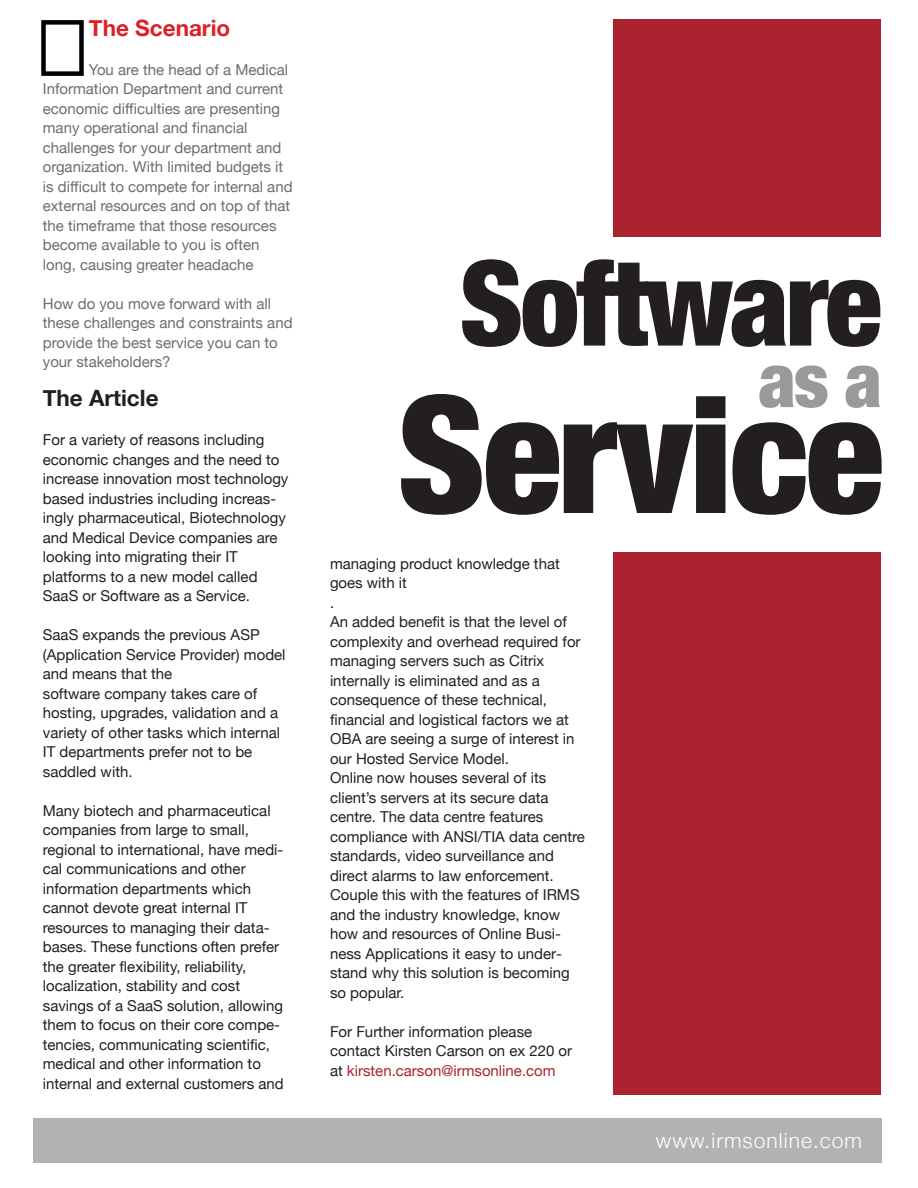
<style>
.page{position:relative;width:918px;height:1188px;background:#fff}
.page>*{position:absolute;margin:0;border:0;box-sizing:border-box;transform-origin:0 0}
.t1{font:900 condensed 163.5px "Helvetica Neue";letter-spacing:-.015em;color:#231f20}
.t2{font:900 condensed 118.5px "Helvetica Neue";letter-spacing:-.025em;color:#231f20}
.t3{font:900 condensed 75px "Helvetica Neue";color:#9a9a9b}
.t4{font:700 22.5px "Helvetica Neue";color:#de1f26}
.t5{font:700 22.5px "Helvetica Neue";color:#231f20}
.t6{font:300 21px "Helvetica Neue";letter-spacing:.05em;color:#fff}
.t7{font:15px/19.5px "Helvetica Neue";color:#231f20}
.t8{font:15px/19.5px "Helvetica Neue";color:#6d6d6d}
.s1{color:#aa232f}
</style>
<div class="page">
<div style="left:33px;top:1118px;width:849px;height:44px;background:#b3b2b2"></div>
<div style="left:613px;top:552px;width:267px;height:543px;background:#aa232f"></div>
<div style="left:613px;top:20px;width:267px;height:217px;background:#aa232f"></div>
<div style="left:41px;top:20px;width:43px;height:56px;border:4px solid #000"></div>
<h3 class="t4" style="left:89px;top:14px;width:143px">The Scenario</h3>
<p class="t8" style="left:43px;top:59px;width:251px;text-indent:46px">You are the head of a Medical Information Department and current economic difficulties are presenting many operational and financial challenges for your department and organization. With limited budgets it is difficult to compete for internal and external resources and on top of that the timeframe that those resources become available to you is often long, causing greater headache</p>
<p class="t8" style="left:43px;top:293px;width:251px">How do you move forward with all these challenges and constraints and provide the best service you can to your stakeholders?</p>
<h3 class="t5" style="left:43px;top:384px;width:117px">The Article</h3>
<p class="t7" style="left:43px;top:430px;width:247px">For a variety of reasons including economic changes and the need to increase innovation most technology based industries including increas&shy;ingly pharmaceutical, Biotechnology and Medical Device companies are looking into migrating their IT platforms to a new model called SaaS or Software as a Service.</p>
<p class="t7" style="left:43px;top:625px;width:244px">SaaS expands the previous ASP (Application Service Provider) model and means that the<br>software company takes care of hosting, upgrades, validation and a variety of other tasks which internal<br>IT departments prefer not to be saddled with.</p>
<p class="t7" style="left:43px;top:800px;width:242px">Many biotech and pharmaceutical companies from large to small, regional to international, have medi&shy;cal communications and other information departments which cannot devote great internal IT resources to managing their data&shy;bases. These functions often prefer the greater flexibility, reliability, localization, stability and cost savings of a SaaS solution, allowing them to focus on their core compe&shy;tencies, communicating scientific, medical and other information to internal and external customers and</p>
<h2 class="t2" style="left:460px;top:230px;width:424px">Software</h2>
<h3 class="t3" style="left:758px;top:334px;width:125px">as a</h3>
<h1 class="t1" style="left:398px;top:354px;width:488px">Service</h1>
<p class="t7" style="left:330px;top:553px;width:257px">managing product knowledge that goes with it<br>.<br>An added benefit is that the level of complexity and overhead required for managing servers such as Citrix internally is eliminated and as a consequence of these technical, financial and logistical factors we at<br>OBA are seeing a surge of interest in our Hosted Service Model.<br>Online now houses several of its client’s servers at its secure data centre. The data centre features compliance with ANSI/TIA data centre standards, video surveillance and direct alarms to law enforcement.<br>Couple this with the features of IRMS and the industry knowledge, know how and resources of Online Busi&shy;ness Applications it easy to under&shy;stand why this solution is becoming so popular.</p>
<p class="t7" style="left:330px;top:1021px;width:244px">For Further information please contact Kirsten Carson on ex 220 or at <span class="s1">kirsten.carson@irmsonline.com</span></p>
<h3 class="t6" style="left:656px;top:1127px;width:208px">www.irmsonline.com</h3>
</div>
